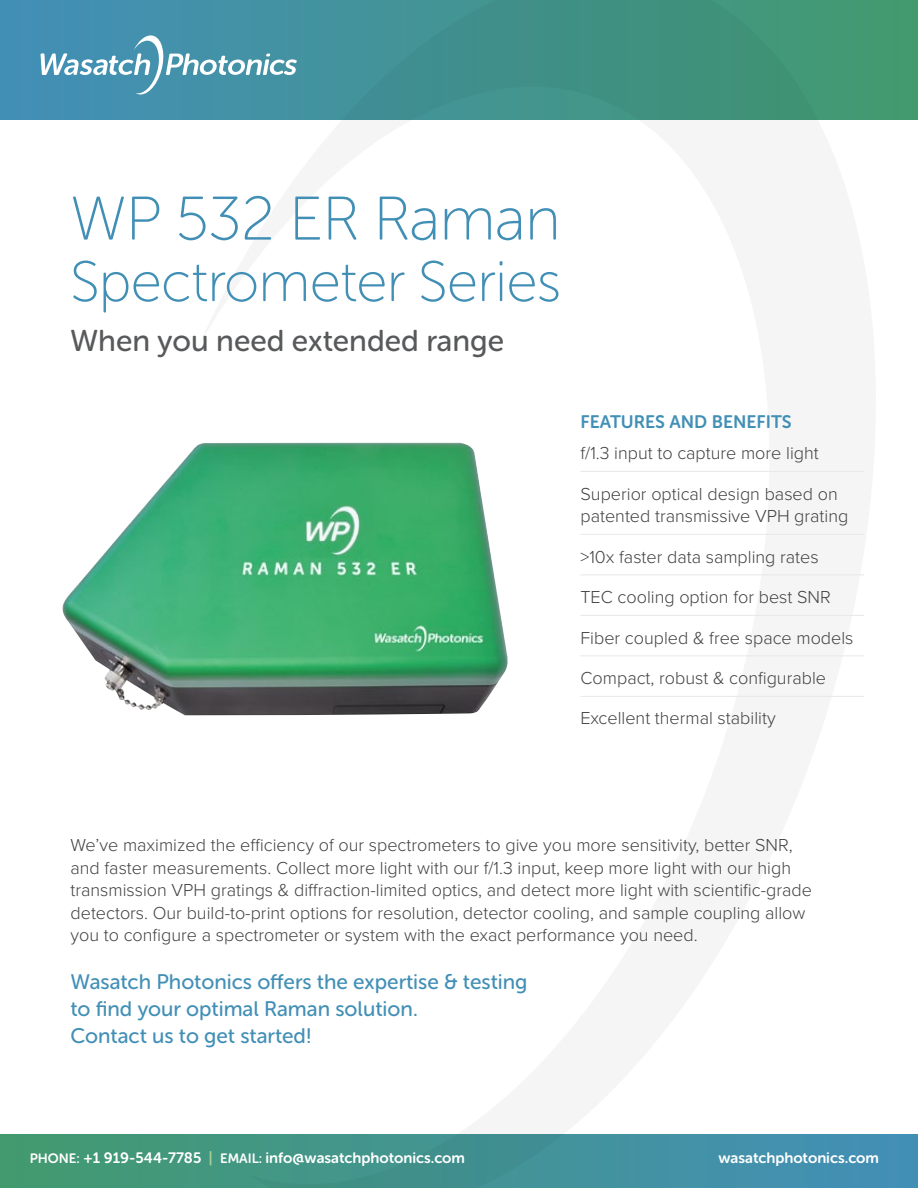
<style>
.page{position:relative;width:918px;height:1188px;background:#fff}
.page>*{position:absolute;margin:0;border:0;box-sizing:border-box;transform-origin:0 0}
.t1{font:61.5px "Museo Sans Rounded 100";letter-spacing:-.01em;color:#428fb6}
.t2{font:57px "Museo Sans Rounded 100";letter-spacing:-.01em;color:#428fb6}
.t3{font:30px "Museo Sans Rounded 500";color:#58595b}
.t4{font:21px/27px "Museo Sans Rounded 500";color:#428fb6}
.t5{font:300 18px/22.5px "Proxima Nova";color:#414142}
.t6{font:18px "Museo Sans Rounded 700";color:#428fb6}
.t7{font:15px "Museo Sans Rounded 700";color:#fff}
.s1{font-size:13.5px}
.s2{color:#a5cf9a}
</style>
<div class="page">
<div style="left:0;top:0;width:918px;height:120px;background:linear-gradient(to right,#438fb8,#41966a)"></div>
<div style="left:0;top:1134px;width:918px;height:54px;background:linear-gradient(to right,#42996d,#428eb8)"></div>
<svg style="left:41px;top:35px;width:256px;height:59px;background:#60a2b8"></svg>
<hr style="left:580px;top:471px;width:284px;height:1px;background:#e7e8e8">
<hr style="left:580px;top:534px;width:284px;height:1px;background:#e7e8e8">
<hr style="left:580px;top:574px;width:284px;height:1px;background:#e7e8e8">
<hr style="left:580px;top:615px;width:284px;height:1px;background:#e7e8e8">
<hr style="left:580px;top:656px;width:284px;height:1px;background:#e7e8e8">
<hr style="left:580px;top:696px;width:284px;height:1px;background:#e7e8e8">
<img style="left:62px;top:443px;width:446px;height:272px">
<h1 class="t1" style="left:70px;top:186px;width:492px">WP 532 ER Raman</h1>
<h2 class="t2" style="left:70px;top:251px;width:492px">Spectrometer Series</h2>
<h3 class="t3" style="left:70px;top:324px;width:435px">When you need extended range</h3>
<p class="t6" style="left:580px;top:411px;width:213px">FEATURES AND BENEFITS</p>
<p class="t5" style="left:580px;top:441px;width:240px">f/1.3 input to capture more light</p>
<p class="t5" style="left:580px;top:481px;width:269px">Superior optical design based on patented transmissive VPH grating</p>
<p class="t5" style="left:580px;top:544px;width:240px">&gt;10x faster data sampling rates</p>
<p class="t5" style="left:580px;top:585px;width:252px">TEC cooling option for best SNR</p>
<p class="t5" style="left:580px;top:625px;width:275px">Fiber coupled &amp; free space models</p>
<p class="t5" style="left:580px;top:666px;width:247px">Compact, robust &amp; configurable</p>
<p class="t5" style="left:580px;top:705px;width:197px">Excellent thermal stability</p>
<p class="t5" style="left:71px;top:833px;width:743px">We’ve maximized the efficiency of our spectrometers to give you more sensitivity, better SNR, and faster measurements. Collect more light with our f/1.3 input, keep more light with our high transmission VPH gratings &amp; diffraction-limited optics, and detect more light with scientific-grade detectors. Our build-to-print options for resolution, detector cooling, and sample coupling allow you to configure a spectrometer or system with the exact performance you need.</p>
<p class="t4" style="left:71px;top:968px;width:459px">Wasatch Photonics offers the expertise &amp; testing to find your optimal Raman solution.<br>Contact us to get started!</p>
<p class="t7" style="left:30px;top:1149px;width:437px"><span class="s1">PHONE:</span> +1 919-544-7785 <span class="s2">|</span> <span class="s1">EMAIL:</span> info@wasatchphotonics.com</p>
<p class="t7" style="left:719px;top:1149px;width:162px">wasatchphotonics.com</p>
</div>
